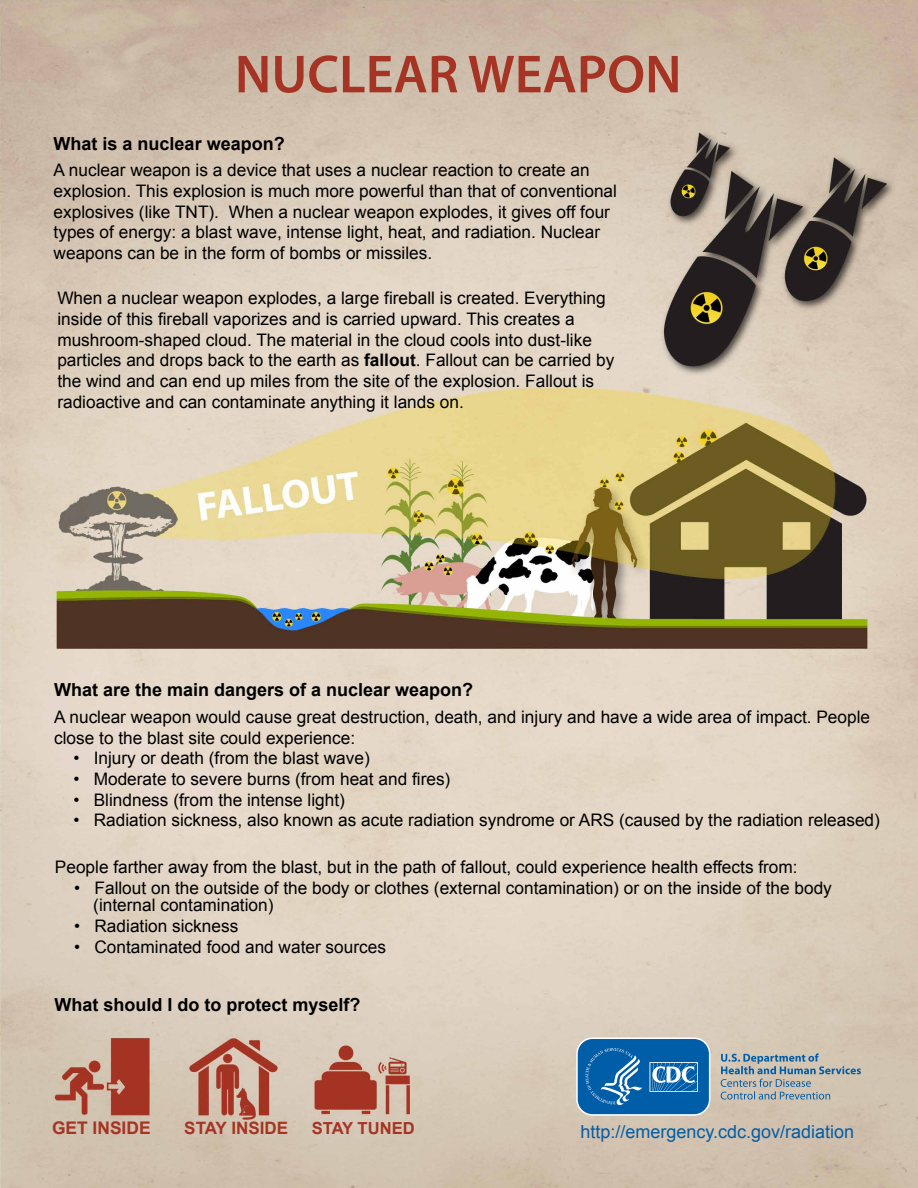
<style>
.page{position:relative;width:918px;height:1188px;background:#fff}
.page>*{position:absolute;margin:0;border:0;box-sizing:border-box;transform-origin:0 0}
.t1{font:600 54px "Myriad Pro";color:#a53424}
.t2{font:700 18px "Arial";color:#000}
.t3{font:18px "Arial";color:#005da8}
.t4{font:700 17.4px "Arial";color:#a53424}
.t5{font:17.25px/20.7px "Arial";color:#000}
.t6{font:700 17.1px "Arial";color:#a53424}
.t7{font:700 16.65px "Arial";color:#a53424}
.s1{font-weight:700}
</style>
<div class="page">
<img style="left:0;top:0;width:918px;height:1188px">
<svg style="left:721px;top:1053px;width:140px;height:47px;background:#acb1af"></svg>
<svg style="left:575px;top:1037px;width:136px;height:79px;background:#317bb6"></svg>
<h1 class="t1" style="left:235px;top:40px;width:448px">NUCLEAR WEAPON</h1>
<p class="t2" style="left:54px;top:131px;width:233px">What is a nuclear weapon?</p>
<p class="t5" style="left:54px;top:160px;width:565px">A nuclear weapon is a device that uses a nuclear reaction to create an explosion. This explosion is much more powerful than that of conventional explosives (like TNT). When a nuclear weapon explodes, it gives off four types of energy: a blast wave, intense light, heat, and radiation. Nuclear weapons can be in the form of bombs or missiles.</p>
<p class="t5" style="left:57px;top:288px;width:559px">When a nuclear weapon explodes, a large fireball is created. Everything inside of this fireball vaporizes and is carried upward. This creates a mushroom-shaped cloud. The material in the cloud cools into dust-like particles and drops back to the earth as <span class="s1">fallout</span>. Fallout can be carried by the wind and can end up miles from the site of the explosion. Fallout is radioactive and can contaminate anything it lands on.</p>
<p class="t2" style="left:54px;top:678px;width:421px">What are the main dangers of a nuclear weapon?</p>
<p class="t5" style="left:54px;top:707px;width:817px">A nuclear weapon would cause great destruction, death, and injury and have a wide area of impact. People close to the blast site could experience:</p>
<p class="t5" style="left:73px;top:748px;width:298px">• Injury or death (from the blast wave)</p>
<p class="t5" style="left:73px;top:769px;width:379px">• Moderate to severe burns (from heat and fires)</p>
<p class="t5" style="left:73px;top:789px;width:273px">• Blindness (from the intense light)</p>
<p class="t5" style="left:73px;top:810px;width:808px">• Radiation sickness, also known as acute radiation syndrome or ARS (caused by the radiation released)</p>
<p class="t5" style="left:55px;top:857px;width:744px">People farther away from the blast, but in the path of fallout, could experience health effects from:</p>
<p class="t5" style="left:93px;top:880px;width:740px;line-height:16.5px;text-indent:-19px">• Fallout on the outside of the body or clothes (external contamination) or on the inside of the body (internal contamination)</p>
<p class="t5" style="left:74px;top:915px;width:166px">• Radiation sickness</p>
<p class="t5" style="left:74px;top:936px;width:313px">• Contaminated food and water sources</p>
<p class="t2" style="left:54px;top:992px;width:308px">What should I do to protect myself?</p>
<p class="t4" style="left:52px;top:1117px;width:100px">GET INSIDE</p>
<p class="t6" style="left:184px;top:1116px;width:105px">STAY INSIDE</p>
<p class="t7" style="left:312px;top:1117px;width:105px">STAY TUNED</p>
<p class="t3" style="left:580px;top:1120px;width:275px">http://emergency.cdc.gov/radiation</p>
</div>
